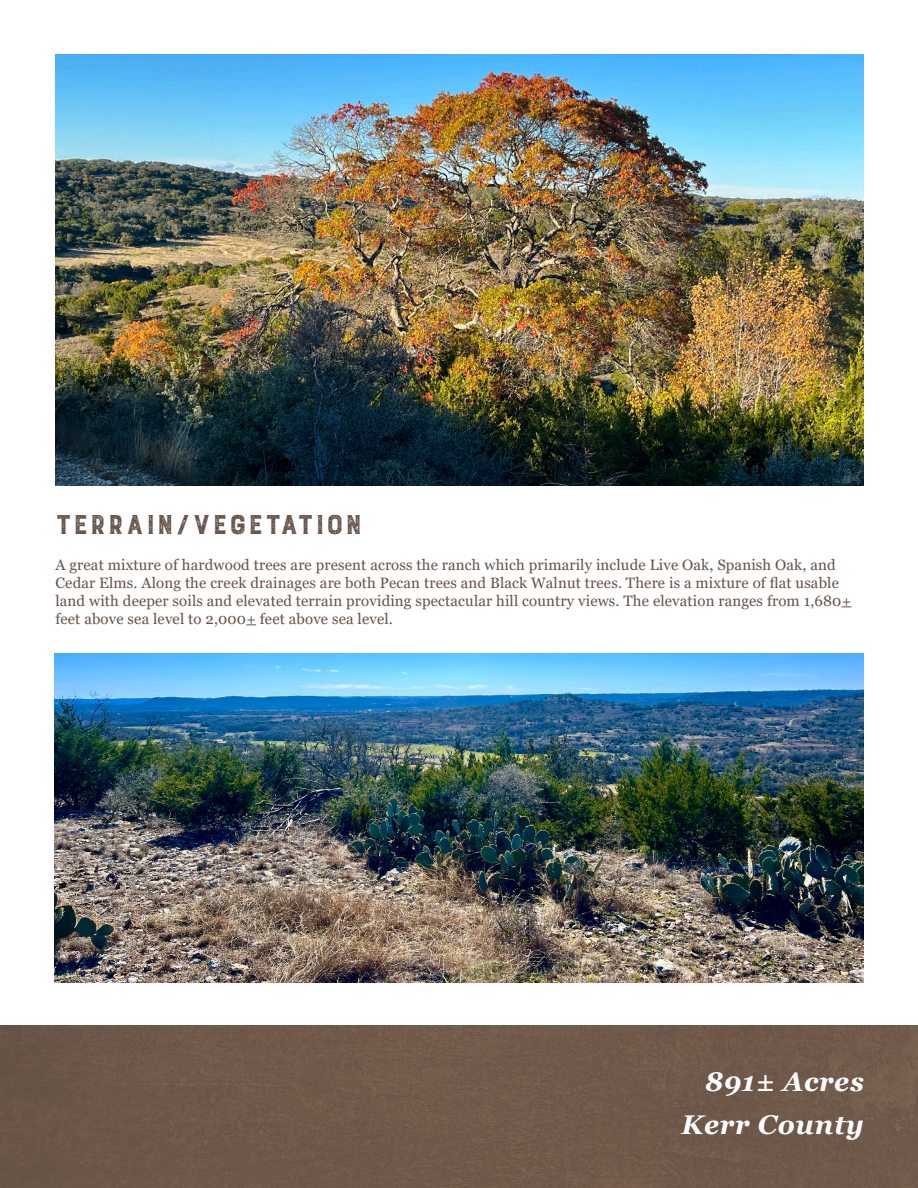
<style>
.page{position:relative;width:918px;height:1188px;background:#fff}
.page>*{position:absolute;margin:0;border:0;box-sizing:border-box;transform-origin:0 0}
.t1{font:300 36px "Burford Rustic";color:#655349}
.t2{font:italic 700 27px "Georgia";letter-spacing:.025em;color:#fff}
.t3{font:15px/18px "Georgia";letter-spacing:.01em;color:#655349}
</style>
<div class="page">
<div style="left:0;top:1025px;width:918px;height:163px;background:#6f594a"></div>
<img style="left:54px;top:653px;width:809px;height:329px">
<img style="left:55px;top:54px;width:809px;height:432px">
<p class="t1" style="left:54px;top:506px;width:310px">terrain/vegetation</p>
<p class="t3" style="left:56px;top:556px;width:797px">A great mixture of hardwood trees are present across the ranch which primarily include Live Oak, Spanish Oak, and Cedar Elms. Along the creek drainages are both Pecan trees and Black Walnut trees. There is a mixture of flat usable land with deeper soils and elevated terrain providing spectacular hill country views. The elevation ranges from 1,680+ feet above sea level to 2,000+ feet above sea level.</p>
<p class="t2" style="left:705px;top:1064px;width:161px">891± Acres</p>
<p class="t2" style="left:682px;top:1107px;width:184px">Kerr County</p>
</div>
